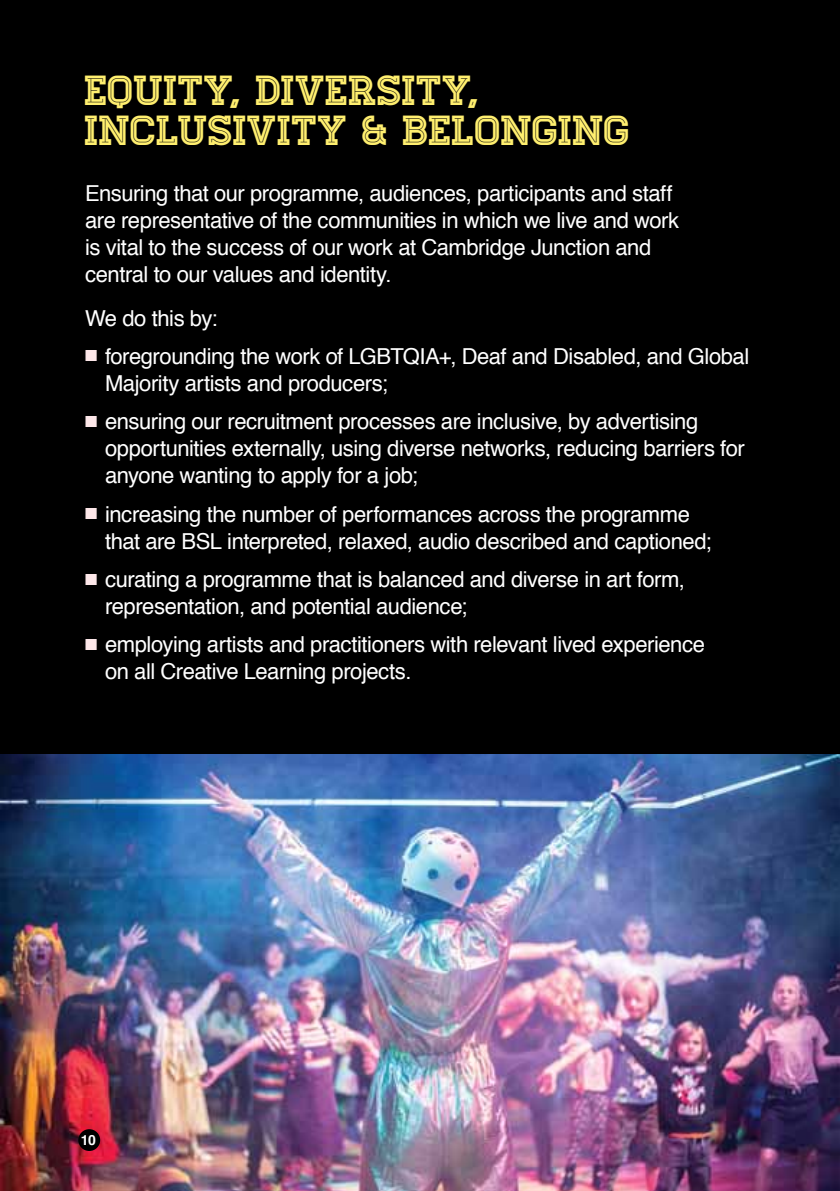
<style>
.page{position:relative;width:840px;height:1191px;background:#fff}
.page>*{position:absolute;margin:0;border:0;box-sizing:border-box;transform-origin:0 0}
.t1{font:42px/40px "Homestead Inline";letter-spacing:-.005em;color:#ffef6f}
.t2{font:22px/27px "Helvetica";letter-spacing:-.02em;color:#fff}
.t3{font:700 14px "Helvetica";color:#fff}
.s1{color:#fde7e9}
</style>
<div class="page">
<div style="left:0;top:0;width:839px;height:1191px;background:#000"></div>
<img style="left:0;top:754px;width:839px;height:437px">
<div style="left:78px;top:1129px;width:22px;height:22px;background:#000;border-radius:50%"></div>
<h1 class="t1" style="left:85px;top:71px;width:546px">EQUITY, DIVERSITY,<br>INCLUSIVITY &amp; BELONGING</h1>
<p class="t2" style="left:85px;top:181px;width:595px">Ensuring that our programme, audiences, participants and staff are representative of the communities in which we live and work is vital to the success of our work at Cambridge Junction and central to our values and identity.</p>
<p class="t2" style="left:85px;top:306px;width:134px">We do this by:</p>
<p class="t2" style="left:105px;top:345px;width:645px;text-indent:-20px"><span class="s1">■</span> foregrounding the work of LGBTQIA+, Deaf and Disabled, and Global<br>Majority artists and producers;</p>
<p class="t2" style="left:105px;top:410px;width:641px;text-indent:-20px"><span class="s1">■</span> ensuring our recruitment processes are inclusive, by advertising opportunities externally, using diverse networks, reducing barriers for anyone wanting to apply for a job;</p>
<p class="t2" style="left:105px;top:502px;width:608px;text-indent:-20px"><span class="s1">■</span> increasing the number of performances across the programme that are BSL interpreted, relaxed, audio described and captioned;</p>
<p class="t2" style="left:105px;top:568px;width:581px;text-indent:-20px"><span class="s1">■</span> curating a programme that is balanced and diverse in art form, representation, and potential audience;</p>
<p class="t2" style="left:105px;top:633px;width:601px;text-indent:-20px"><span class="s1">■</span> employing artists and practitioners with relevant lived experience on all Creative Learning projects.</p>
<p class="t3" style="left:81px;top:1134px;width:17px">10</p>
</div>
